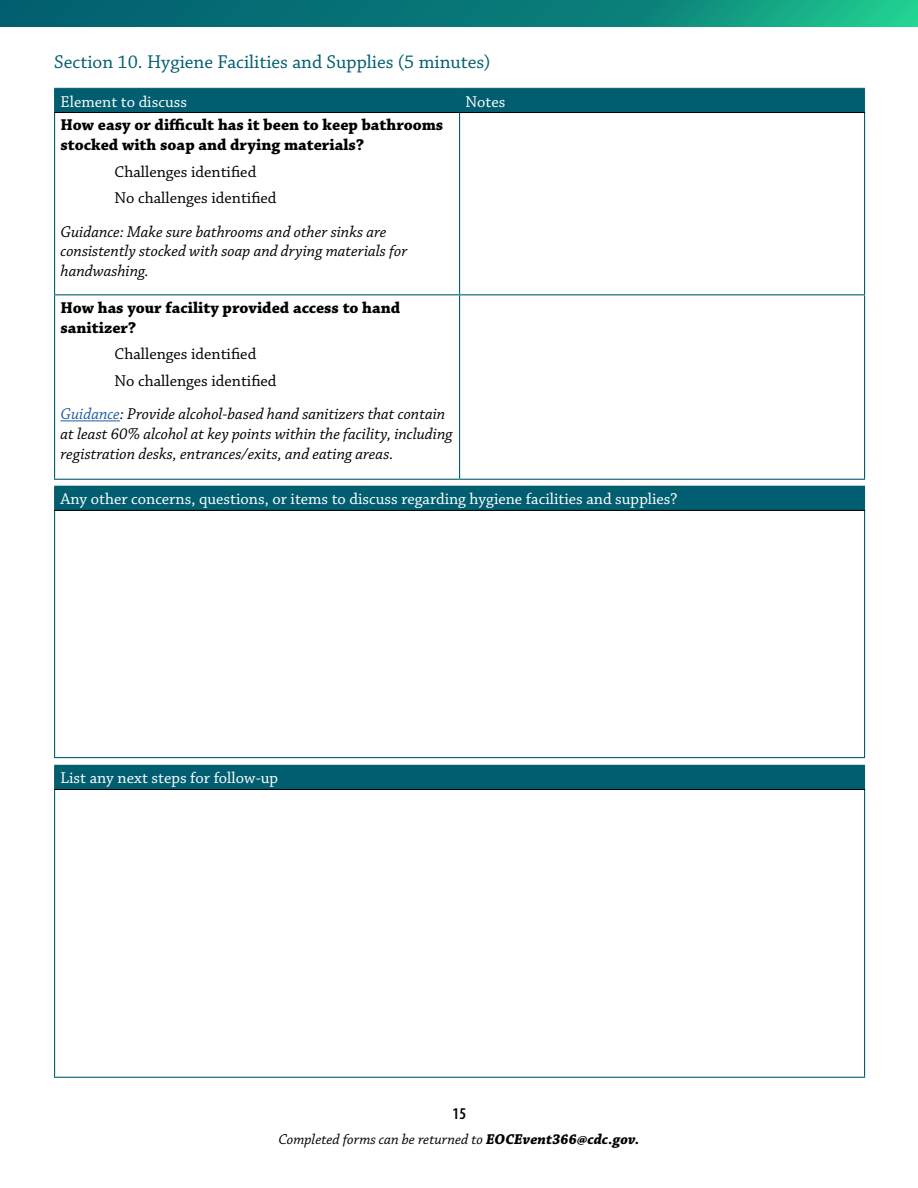
<style>
.page{position:relative;width:918px;height:1188px;background:#fff}
.page>*{position:absolute;margin:0;border:0;box-sizing:border-box;transform-origin:0 0}
.t1{font:19.5px "Chaparral Pro";color:#005e70}
.t2{font:italic 16.5px/19.8px "Chaparral Pro";color:#000}
.t3{font:16.5px "Chaparral Pro";color:#fff}
.t4{font:700 16.5px/19.8px "Chaparral Pro";color:#000}
.t5{font:16.5px/26.5px "Chaparral Pro";color:#000}
.t6{font:600 condensed 16.5px "Myriad Pro";color:#000}
.t7{font:italic 15px "Chaparral Pro";color:#000}
.s1{color:#215e9e}
.s2{font-weight:700}
</style>
<div class="page">
<svg style="left:0;top:0;width:918px;height:27px;background:#0a807a"></svg>
<div style="left:54px;top:88px;width:811px;height:24px;background:#005e70"></div>
<hr style="left:54px;top:112px;width:406px;height:1px;background:#000">
<hr style="left:460px;top:112px;width:405px;height:1px;background:#000">
<hr style="left:54px;top:113px;width:1px;height:181px;background:#036071">
<hr style="left:459px;top:113px;width:1px;height:181px;background:#036071">
<hr style="left:864px;top:113px;width:1px;height:181px;background:#036071">
<hr style="left:54px;top:294px;width:406px;height:1px;background:#036071">
<hr style="left:54px;top:295px;width:1px;height:184px;background:#036071">
<hr style="left:460px;top:294px;width:405px;height:1px;background:#036071">
<hr style="left:459px;top:295px;width:1px;height:184px;background:#036071">
<hr style="left:864px;top:295px;width:1px;height:184px;background:#036071">
<hr style="left:54px;top:479px;width:406px;height:1px;background:#036071">
<hr style="left:460px;top:479px;width:405px;height:1px;background:#036071">
<hr style="left:61px;top:420px;width:59px;height:1px;background:#215e9e">
<div style="left:55px;top:486px;width:810px;height:24px;background:#005e70"></div>
<hr style="left:54px;top:511px;width:1px;height:246px;background:#036071">
<hr style="left:864px;top:511px;width:1px;height:246px;background:#036071">
<hr style="left:54px;top:486px;width:811px;height:1px;background:#036071">
<svg style="left:54px;top:487px;width:1px;height:23px"></svg>
<hr style="left:54px;top:510px;width:811px;height:1px;background:#000">
<hr style="left:54px;top:757px;width:811px;height:1px;background:#036071">
<div style="left:55px;top:765px;width:810px;height:24px;background:#005e70"></div>
<hr style="left:54px;top:790px;width:1px;height:287px;background:#036071">
<hr style="left:864px;top:790px;width:1px;height:287px;background:#036071">
<hr style="left:54px;top:1077px;width:811px;height:1px;background:#036071">
<hr style="left:54px;top:765px;width:811px;height:1px;background:#036071">
<svg style="left:54px;top:766px;width:1px;height:23px"></svg>
<hr style="left:54px;top:789px;width:811px;height:1px;background:#000">
<p class="t1" style="left:54px;top:51px;width:438px">Section 10. Hygiene Facilities and Supplies (5 minutes)</p>
<p class="t3" style="left:61px;top:92px;width:128px">Element to discuss</p>
<p class="t3" style="left:466px;top:92px;width:41px">Notes</p>
<p class="t4" style="left:61px;top:116px;width:384px">How easy or difficult has it been to keep bathrooms stocked with soap and drying materials?</p>
<p class="t5" style="left:115px;top:159px;width:164px">Challenges identified<br>No challenges identified</p>
<p class="t2" style="left:61px;top:222px;width:348px">Guidance: Make sure bathrooms and other sinks are consistently stocked with soap and drying materials for handwashing.</p>
<p class="t4" style="left:61px;top:299px;width:341px">How has your facility provided access to hand sanitizer?</p>
<p class="t5" style="left:115px;top:342px;width:164px">Challenges identified<br>No challenges identified</p>
<p class="t2" style="left:61px;top:405px;width:394px"><span class="s1">Guidance</span>: Provide alcohol-based hand sanitizers that contain at least 60% alcohol at key points within the facility, including registration desks, entrances/exits, and eating areas.</p>
<p class="t3" style="left:61px;top:490px;width:618px">Any other concerns, questions, or items to discuss regarding hygiene facilities and supplies?</p>
<p class="t3" style="left:61px;top:769px;width:219px">List any next steps for follow-up</p>
<p class="t6" style="left:453px;top:1103px;width:15px">15</p>
<p class="t7" style="left:278px;top:1131px;width:363px">Completed forms can be returned to <span class="s2">EOCEvent366@cdc.gov.</span></p>
</div>
